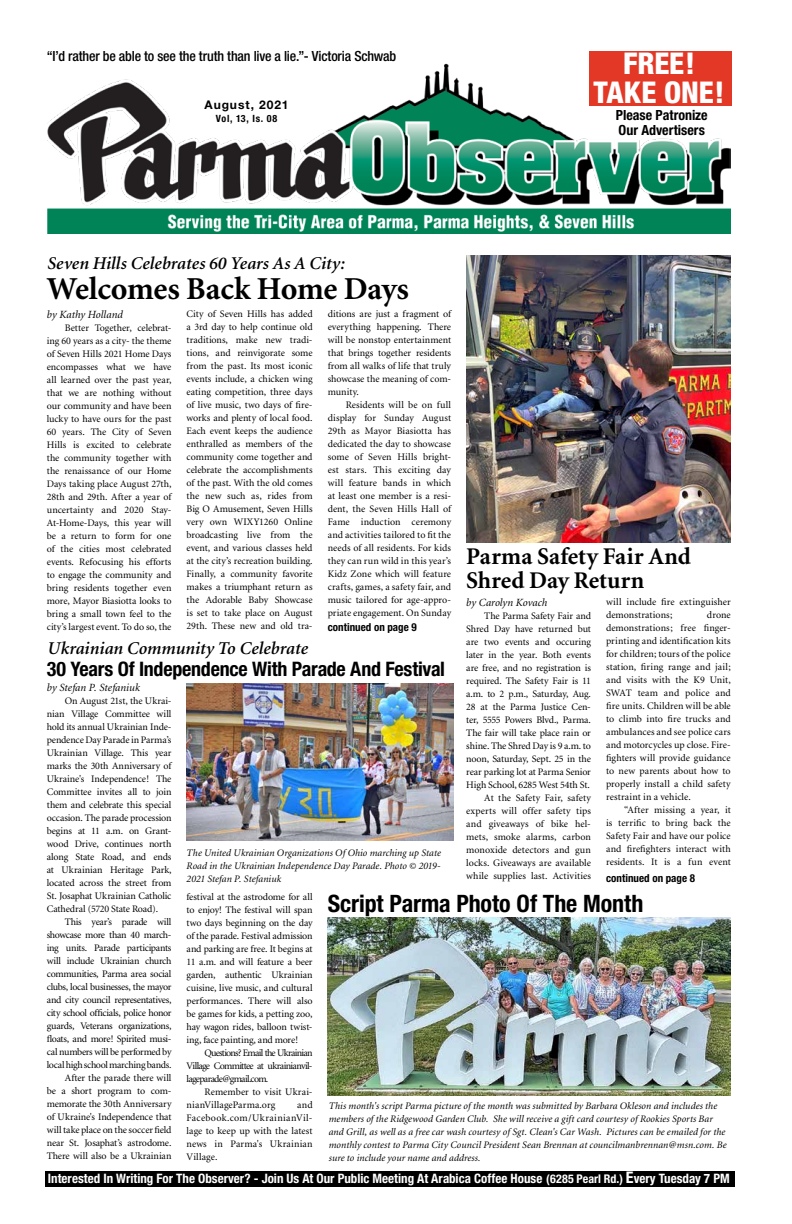
<style>
.page{position:relative;width:792px;height:1224px;background:#fff}
.page>*{position:absolute;margin:0;border:0;box-sizing:border-box;transform-origin:0 0}
.t1{font:700 32px "Minion";letter-spacing:-.01em;color:#000}
.t2{font:800 condensed 30px/29px "Helvetica Neue";letter-spacing:-.005em;color:#fff;text-align:center}
.t3{font:700 24px/24px "Minion";color:#000}
.t4{font:700 condensed 24px "Helvetica Neue";letter-spacing:-.005em;color:#000}
.t5{font:700 condensed 20px "Helvetica Neue";letter-spacing:-.01em;color:#000}
.t6{font:italic 600 18px "Minion";color:#000}
.t7{font:500 condensed 14px "Helvetica Neue";letter-spacing:-.01em;color:#000}
.t8{font:700 condensed 14px/15px "Helvetica Neue";color:#000}
.t9{font:700 condensed 13px "Helvetica Neue";color:#fff}
.t10{font:700 12px "Helvetica Neue";letter-spacing:.08em;color:#000}
.t11{font:italic 11px "Minion";letter-spacing:.005em;color:#000}
.t12{font:700 condensed 11px "Helvetica Neue";color:#000}
.t13{font:10px/13px "Minion";letter-spacing:-.01em;color:#000;text-align:justify}
.t14{font:italic 10px/13px "Minion";letter-spacing:.005em;color:#000}
.t15{font:10px/13px "Minion";letter-spacing:.01em;color:#000}
.t16{font:700 condensed 10px "Helvetica Neue";letter-spacing:.065em;color:#000}
.s1{font-size:12px}
.s2{font-size:16px}
</style>
<div class="page">
<img style="left:47px;top:63px;width:683px;height:171px">
<div style="left:188px;top:95px;width:117px;height:39px;background:#fff"></div>
<div style="left:45px;top:1171px;width:689px;height:16px;background:#000"></div>
<div style="left:589px;top:51px;width:143px;height:55px;background:#e23825"></div>
<img style="left:466px;top:256px;width:265px;height:286px">
<img style="left:187px;top:683px;width:266px;height:157px">
<img style="left:328px;top:917px;width:403px;height:179px">
<h3 class="t7" style="left:47px;top:48px;width:351px">“I’d rather be able to see the truth than live a lie.”- Victoria Schwab</h3>
<h2 class="t2" style="left:593px;top:48px;width:133px">FREE!<br>TAKE ONE!</h2>
<p class="t10" style="left:205px;top:97px;width:85px">August, 2021</p>
<p class="t16" style="left:216px;top:112px;width:63px">Vol, 13, Is. 08</p>
<h3 class="t8" style="left:616px;top:107px;width:93px">Please Patronize<br>Our Advertisers</h3>
<h3 class="t6" style="left:47px;top:255px;width:299px">Seven Hills Celebrates 60 Years As A City:</h3>
<h1 class="t1" style="left:47px;top:273px;width:364px">Welcomes Back Home Days</h1>
<p class="t13" style="left:187px;top:308px;width:128px">City of Seven Hills has added a 3rd day to help continue old traditions, make new tradi&shy;tions, and reinvigorate some from the past. Its most iconic events include, a chicken wing eating competition, three days of live music, two days of fire&shy;works and plenty of local food.<br>Each event keeps the audience enthralled as members of the community come together and celebrate the accomplishments of the past. With the old comes the new such as, rides from Big O Amusement, Seven Hills very own WIXY1260 Online broadcasting live from the event, and various classes held at the city’s recreation building.<br>Finally, a community favorite makes a triumphant return as the Adorable Baby Showcase is set to take place on August 29th. These new and old tra-</p>
<p class="t13" style="left:328px;top:308px;width:125px">ditions are just a fragment of everything happening. There will be nonstop entertainment that brings together residents from all walks of life that truly showcase the meaning of com&shy;munity.</p>
<p class="t11" style="left:47px;top:309px;width:78px">by Kathy Holland</p>
<p class="t13" style="left:47px;top:322px;width:126px;text-indent:18px">Better Together, celebrat&shy;ing 60 years as a city- the theme of Seven Hills 2021 Home Days encompasses what we have all learned over the past year, that we are nothing without our community and have been lucky to have ours for the past 60 years. The City of Seven Hills is excited to celebrate the community together with the renaissance of our Home Days taking place August 27th, 28th and 29th. After a year of uncertainty and 2020 Stay-At-Home-Days, this year will be a return to form for one of the cities most celebrated events. Refocusing his efforts to engage the community and bring residents together even more, Mayor Biasiotta looks to bring a small town feel to the city’s largest event. To do so, the</p>
<p class="t13" style="left:328px;top:399px;width:125px;text-indent:18px">Residents will be on full display for Sunday August 29th as Mayor Biasiotta has dedicated the day to showcase some of Seven Hills bright&shy;est stars. This exciting day will feature bands in which at least one member is a resi&shy;dent, the Seven Hills Hall of Fame induction ceremony and activities tailored to fit the needs of all residents. For kids they can run wild in this year’s Kidz Zone which will feature crafts, games, a safety fair, and music tailored for age-appro&shy;priate engagement. On Sunday</p>
<h3 class="t3" style="left:466px;top:545px;width:226px">Parma Safety Fair And<br>Shred Day Return</h3>
<p class="t15" style="left:606px;top:596px;width:126px">will include fire extinguisher demonstrations;</p>
<p class="t11" style="left:466px;top:597px;width:83px">by Carolyn Kovach</p>
<p class="t13" style="left:466px;top:610px;width:126px;text-align:right">The Parma Safety Fair and<br>Shred Day have returned but are two events and occuring later in the year. Both events are free, and no registration is required. The Safety Fair is 11 a.m. to 2 p.m., Saturday, Aug.<br>28 at the Parma Justice Cen&shy;ter, 5555 Powers Blvd., Parma.<br>The fair will take place rain or shine. The Shred Day is 9 a.m. to noon, Saturday, Sept. 25 in the rear parking lot at Parma Senior<br>High School, 6285 West 54th St.<br>At the Safety Fair, safety experts will offer safety tips and giveaways of bike hel&shy;mets, smoke alarms, carbon monoxide detectors and gun locks. Giveaways are available while supplies last. Activities</p>
<p class="t13" style="left:606px;top:609px;width:126px;text-indent:101px">drone demonstrations; free finger&shy;printing and identification kits for children; tours of the police station, firing range and jail; and visits with the K9 Unit, SWAT team and police and fire units. Children will be able to climb into fire trucks and ambulances and see police cars and motorcycles up close. Fire&shy;fighters will provide guidance to new parents about how to properly install a child safety restraint in a vehicle.</p>
<p class="t13" style="left:606px;top:804px;width:126px;text-indent:18px">“After missing a year, it is terrific to bring back the Safety Fair and have our police and firefighters interact with residents. It is a fun event</p>
<p class="t12" style="left:328px;top:620px;width:90px">continued on page 9</p>
<h3 class="t6" style="left:47px;top:639px;width:262px">Ukrainian Community To Celebrate</h3>
<h3 class="t5" style="left:47px;top:656px;width:400px">30 Years Of Independence With Parade And Festival</h3>
<p class="t11" style="left:47px;top:682px;width:95px">by Stefan P. Stefaniuk</p>
<p class="t13" style="left:47px;top:694px;width:126px;text-indent:18px">On August 21st, the Ukrai&shy;nian Village Committee will hold its annual Ukrainian Inde&shy;pendence Day Parade in Parma’s Ukrainian Village. This year marks the 30th Anniversary of Ukraine's Independence! The Committee invites all to join them and celebrate this special occasion. The parade procession begins at 11 a.m. on Grant&shy;wood Drive, continues north along State Road, and ends at Ukrainian Heritage Park, located across the street from St. Josaphat Ukrainian Catholic Cathedral (5720 State Road).</p>
<p class="t13" style="left:47px;top:915px;width:126px;text-align:right">This year’s parade will showcase more than 40 march&shy;ing units. Parade participants will include Ukrainian church communities, Parma area social clubs, local businesses, the mayor and city council representatives, city school officials, police honor guards, Veterans organizations, floats, and more! Spirited musi&shy;cal numbers will be performed by local high school marching bands.<br>After the parade there will<br>be a short program to com&shy;memorate the 30th Anniversary of Ukraine's Independence that will take place on the soccer field near St. Josaphat’s astrodome.<br>There will also be a Ukrainian</p>
<p class="t14" style="left:187px;top:846px;width:256px;text-align:justify">The United Ukrainian Organizations Of Ohio marching up State Road in the Ukrainian Independence Day Parade. Photo © 2019- 2021 Stefan P. Stefaniuk</p>
<h3 class="t4" style="left:328px;top:889px;width:317px">Script Parma Photo Of The Month</h3>
<p class="t12" style="left:606px;top:871px;width:90px">continued on page 8</p>
<p class="t13" style="left:187px;top:890px;width:128px">festival at the astrodome for all to enjoy! The festival will span two days beginning on the day of the parade. Festival admission and parking are free. It begins at 11 a.m. and will feature a beer garden, authentic Ukrainian cuisine, live music, and cultural performances. There will also be games for kids, a petting zoo, hay wagon rides, balloon twist&shy;ing, face painting, and more!</p>
<p class="t13" style="left:187px;top:1046px;width:128px;text-indent:18px">Questions? Email the Ukrainian Village Committee at ukrainianvil&shy;lageparade@gmail.com.</p>
<p class="t15" style="left:187px;top:1085px;width:127px;text-indent:18px">Remember to visit Ukrai&shy;nianVillageParma.org</p>
<p class="t13" style="left:187px;top:1098px;width:127px;text-indent:111px">and Facebook.com/UkrainianVil&shy;lage to keep up with the latest news in Parma's Ukrainian Village.</p>
<p class="t14" style="left:329px;top:1100px;width:399px">This month's script Parma picture of the month was submitted by Barbara Okleson and includes the members of the Ridgewood Garden Club. She will receive a gift card courtesy of Rookies Sports Bar and Grill, as well as a free car wash courtesy of Sgt. Clean's Car Wash. Pictures can be emailed for the monthly contest to Parma City Council President Sean Brennan at councilmanbrennan@msn.com. Be sure to include your name and address.</p>
<h3 class="t9" style="left:48px;top:1171px;width:683px">Interested In Writing For The Observer? - Join Us At Our Public Meeting At Arabica Coffee House <span class="s1">(6285 Pearl Rd.)</span> <span class="s2">E</span>very Tuesday 7 PM</h3>
</div>
